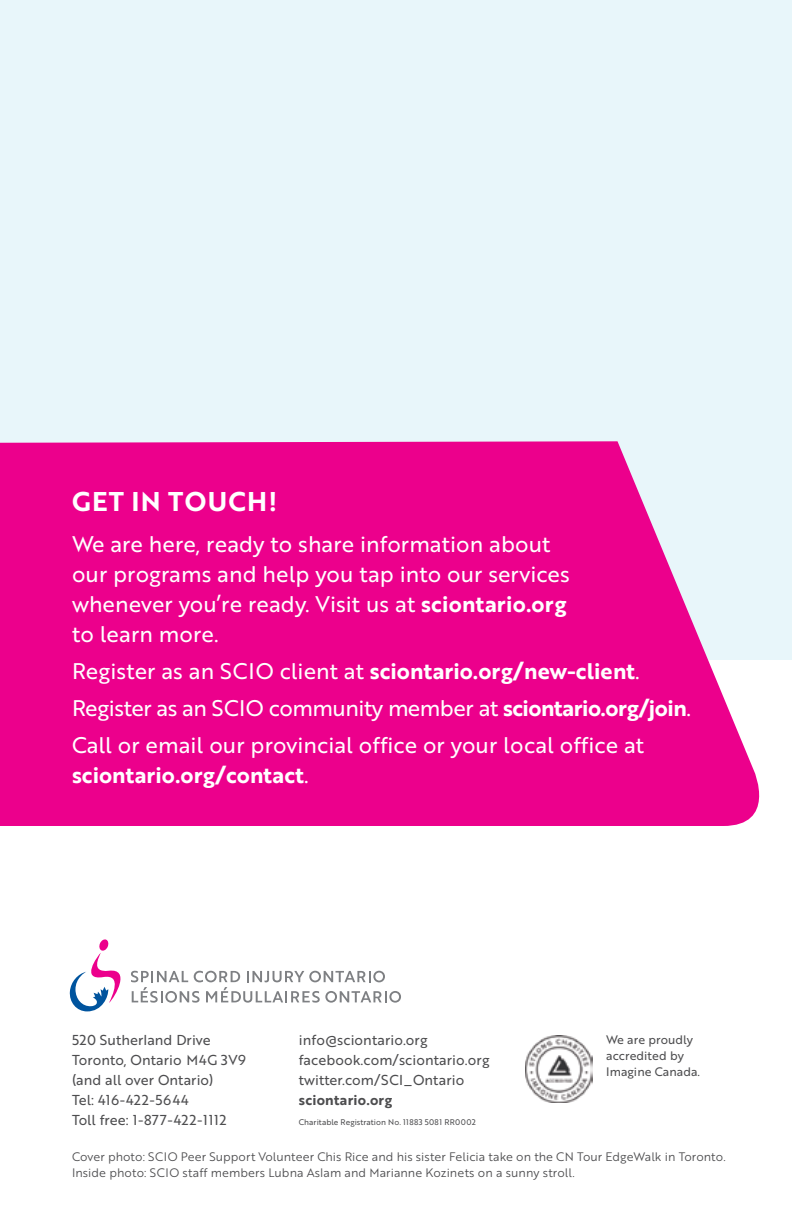
<style>
.page{position:relative;width:792px;height:1224px;background:#fff}
.page>*{position:absolute;margin:0;border:0;box-sizing:border-box;transform-origin:0 0}
.t1{font:26.4px "Brother 1816 Bold";letter-spacing:.05em;color:#fff}
.t2{font:22px/30px "Brother 1816 Regular";color:#fff}
.t3{font:22px "Brother 1816 Bold";color:#fff}
.t4{font:14px/20px "Brother 1816 Regular";letter-spacing:.005em;color:#4d4d4f}
.t5{font:14px "Brother 1816 Bold";letter-spacing:.015em;color:#4d4d4f}
.t6{font:12px/16px "Brother 1816 Book";letter-spacing:.005em;color:#4d4d4f}
.t7{font:12px/16px "Brother 1816 Regular";letter-spacing:.005em;color:#4d4d4f}
.t8{font:8px "Brother 1816 Regular";letter-spacing:.01em;color:#4d4d4f}
.s1{font-family:"Brother 1816 Bold"}
.s2{font-family:"Brother 1816 Regular"}
</style>
<div class="page">
<div style="left:1px;top:0;width:791px;height:660px;background:#e8f6fa"></div>
<svg style="left:0;top:441px;width:760px;height:385px;background:#eb1595"></svg>
<svg style="left:69px;top:939px;width:332px;height:72px"></svg>
<img style="left:526px;top:1035px;width:67px;height:67px">
<p class="t1" style="left:72px;top:481px;width:207px">GET IN TOUCH!</p>
<p class="t2" style="left:72px;top:528px;width:499px">We are here, ready to share information about our programs and help you tap into our services whenever you’re ready. Visit us at <span class="s1">sciontario.org </span>to learn more.</p>
<p class="t2" style="left:72px;top:652px;width:620px;line-height:37px">Register as an SCIO client at <span class="s1">sciontario.org/new-client</span>.<br>Register as an SCIO community member at <span class="s1">sciontario.org/join</span>.<br>Call or email our provincial office or your local office at</p>
<p class="t3" style="left:72px;top:758px;width:238px">sciontario.org/contact<span class="s2">.</span></p>
<p class="t4" style="left:72px;top:1030px;width:175px">520 Sutherland Drive<br>Toronto, Ontario M4G 3V9 (and all over Ontario)<br>Tel: 416-422-5644<br>Toll free: 1-877-422-1112</p>
<p class="t4" style="left:299px;top:1030px;width:192px">info@sciontario.org facebook.com/sciontario.org twitter.com/SCI_Ontario</p>
<p class="t7" style="left:606px;top:1031px;width:95px">We are proudly accredited by<br>Imagine Canada.</p>
<p class="t5" style="left:299px;top:1090px;width:95px">sciontario.org</p>
<p class="t8" style="left:299px;top:1116px;width:178px">Charitable Registration No. 11883 5081 RR0002</p>
<p class="t6" style="left:72px;top:1148px;width:655px">Cover photo: SCIO Peer Support Volunteer Chis Rice and his sister Felicia take on the CN Tour EdgeWalk in Toronto.<br>Inside photo: SCIO staff members Lubna Aslam and Marianne Kozinets on a sunny stroll.</p>
</div>
